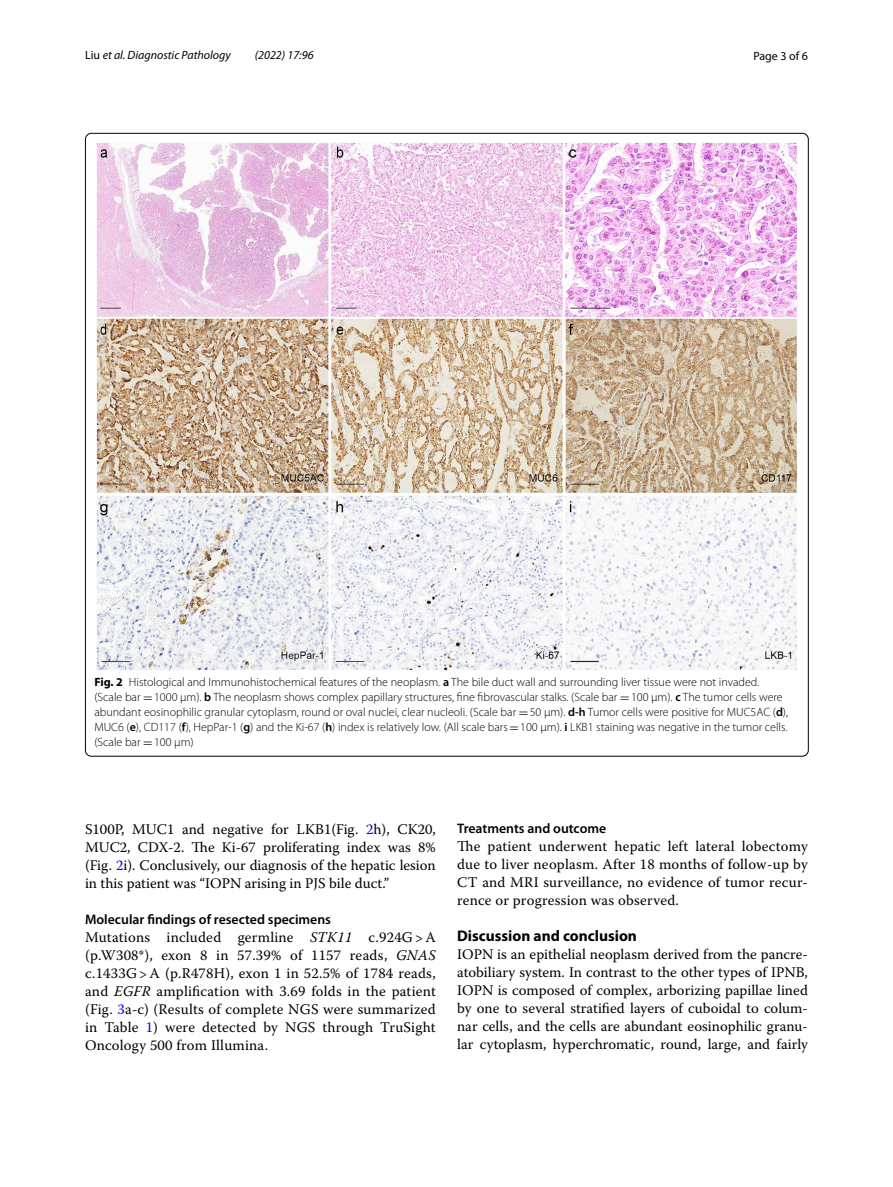
<style>
.page{position:relative;width:893px;height:1187px;background:#fff}
.page>*{position:absolute;margin:0;border:0;box-sizing:border-box;transform-origin:0 0}
.t1{font:700 15.45px "Myriad Pro";color:#000}
.t2{font:14.7px/18px "Warnock Pro";letter-spacing:.01em;color:#000;text-align:justify}
.t3{font:600 13.8px "Myriad Pro";color:#000}
.t4{font:300 12px/15px "Myriad Pro";color:#000}
.t5{font:italic 12px "Myriad Pro";color:#000}
.t6{font:12px "Myriad Pro";color:#000}
.s1{font-style:normal}
.s2{font-weight:700}
.s3{font-weight:600}
.s4{font-family:"MTSY";font-weight:400}
.s5{color:#00f}
.s6{font-style:italic}
</style>
<div class="page">
<img style="left:97px;top:142px;width:700px;height:528px">
<p class="t5" style="left:85px;top:48px;width:147px"><span class="s1">Liu</span> et al. Diagnostic Pathology</p>
<p class="t5" style="left:255px;top:48px;width:60px">(2022) 17:96</p>
<p class="t6" style="left:753px;top:48px;width:56px">Page 3 of 6</p>
<p class="t4" style="left:94px;top:674px;width:695px"><span class="s2">Fig. 2</span> Histological and Immunohistochemical features of the neoplasm. <span class="s3">a</span> The bile duct wall and surrounding liver tissue were not invaded. (Scale bar <span class="s4">=</span>1000 μm). <span class="s3">b</span> The neoplasm shows complex papillary structures, fine fibrovascular stalks. (Scale bar <span class="s4">=</span>100 μm). <span class="s3">c</span> The tumor cells were abundant eosinophilic granular cytoplasm, round or oval nuclei, clear nucleoli. (Scale bar <span class="s4">=</span>50 μm). <span class="s3">d-h</span> Tumor cells were positive for MUC5AC (<span class="s3">d</span>), MUC6 (<span class="s3">e</span>), CD117 (<span class="s3">f</span>), HepPar-1 (<span class="s3">g</span>) and the Ki-67 (<span class="s3">h</span>) index is relatively low. (All scale bars<span class="s4">=</span>100 μm). <span class="s3">i</span> LKB1 staining was negative in the tumor cells. (Scale bar <span class="s4">=</span>100 μm)</p>
<p class="t2" style="left:85px;top:819px;width:352px">S100P, MUC1 and negative for LKB1(Fig. <span class="s5">2</span>h), CK20, MUC2, CDX-2. The Ki-67 proliferating index was 8% (Fig. <span class="s5">2</span>i). Conclusively, our diagnosis of the hepatic lesion in this patient was “IOPN arising in PJS bile duct.”</p>
<p class="t3" style="left:85px;top:910px;width:248px">Molecular findings of resected specimens</p>
<p class="t2" style="left:85px;top:927px;width:352px">Mutations included germline <span class="s6">STK11</span> c.924G &gt; A (p.W308*), exon 8 in 57.39% of 1157 reads, <span class="s6">GNAS </span>c.1433G &gt; A (p.R478H), exon 1 in 52.5% of 1784 reads, and <span class="s6">EGFR</span> amplification with 3.69 folds in the patient (Fig. <span class="s5">3</span>a-c) (Results of complete NGS were summarized in Table <span class="s5">1</span>) were detected by NGS through TruSight Oncology 500 from Illumina.</p>
<p class="t3" style="left:457px;top:819px;width:151px">Treatments and outcome</p>
<p class="t2" style="left:457px;top:837px;width:352px">The patient underwent hepatic left lateral lobectomy due to liver neoplasm. After 18 months of follow-up by CT and MRI surveillance, no evidence of tumor recur&shy;rence or progression was observed.</p>
<p class="t1" style="left:457px;top:925px;width:181px">Discussion and conclusion</p>
<p class="t2" style="left:457px;top:945px;width:352px">IOPN is an epithelial neoplasm derived from the pancre&shy;atobiliary system. In contrast to the other types of IPNB, IOPN is composed of complex, arborizing papillae lined by one to several stratified layers of cuboidal to colum&shy;nar cells, and the cells are abundant eosinophilic granu&shy;lar cytoplasm, hyperchromatic, round, large, and fairly</p>
</div>
